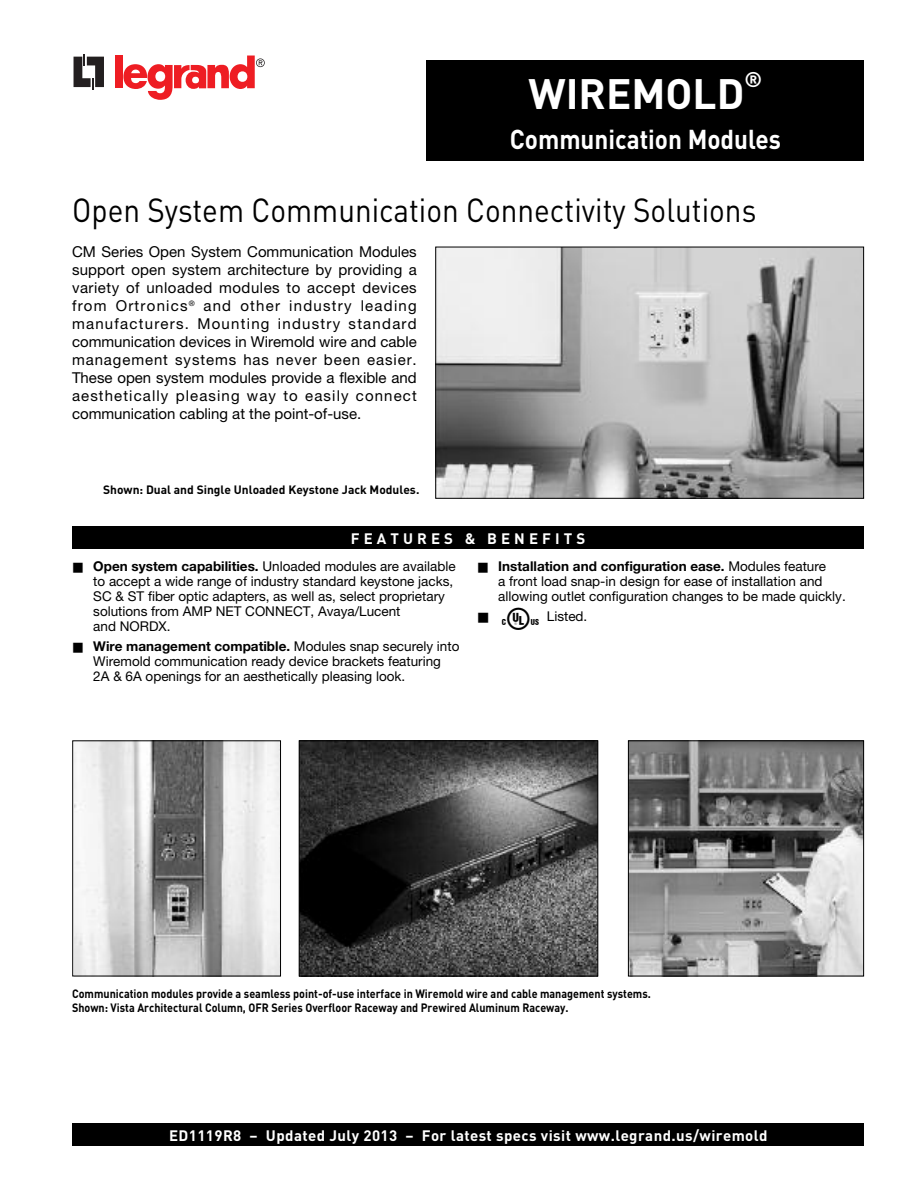
<style>
.page{position:relative;width:918px;height:1188px;background:#fff}
.page>*{position:absolute;margin:0;border:0;box-sizing:border-box;transform-origin:0 0}
.t1{font:700 42px "DIN Pro";color:#fff}
.t2{font:33px "DIN Pro";color:#000;scale:.9 1}
.t3{font:700 27px "DIN Pro";color:#fff;scale:.9 1}
.t4{font:700 21px "DIN Pro";color:#fff}
.t5{font:15px/18px "Helvetica Neue";color:#000;text-align:justify}
.t6{font:700 15px "DIN Pro";letter-spacing:.025em;color:#fff}
.t7{font:700 15px "DIN Pro";letter-spacing:.27em;color:#fff}
.t8{font:13.5px/15px "Helvetica Neue";color:#000}
.t9{font:13.5px "Zapf Dingbats";color:#000}
.t10{font:700 12px/13.5px "DIN Pro";color:#000;scale:.9 1}
.t11{font:700 12px "DIN Pro";color:#000}
.t12{font:10.5px "Wiremold";color:#000}
.s1{font-weight:700}
</style>
<div class="page">
<img style="left:437px;top:249px;width:425px;height:248px">
<div style="left:435px;top:247px;width:429px;height:252px;border:1px solid #000"></div>
<div style="left:72px;top:526px;width:792px;height:23px;background:#000"></div>
<div style="left:72px;top:1123px;width:792px;height:23px;background:#000"></div>
<div style="left:427px;top:60px;width:437px;height:100px;background:#000"></div>
<img style="left:74px;top:742px;width:205px;height:232px">
<div style="left:72px;top:740px;width:209px;height:236px;border:1px solid #000"></div>
<img style="left:301px;top:742px;width:295px;height:232px">
<div style="left:299px;top:740px;width:299px;height:236px;border:1px solid #000"></div>
<img style="left:630px;top:742px;width:232px;height:232px">
<div style="left:628px;top:740px;width:236px;height:236px;border:1px solid #000"></div>
<div style="left:115px;top:56px;width:8px;height:32px;background:#ee1d23"></div>
<svg style="left:123px;top:56px;width:142px;height:44px"></svg>
<svg style="left:74px;top:54px;width:30px;height:35px"></svg>
<h1 class="t1" style="left:529px;top:79px;width:217px">WIREMOLD</h1>
<h3 class="t4" style="left:744px;top:72px;width:19px">®</h3>
<h3 class="t3" style="left:510px;top:129px;width:303px">Communication Modules</h3>
<h2 class="t2" style="left:72px;top:198px;width:762px">Open System Communication Connectivity Solutions</h2>
<p class="t5" style="left:72px;top:244px;width:346px">CM Series Open System Communication Modules support open system architecture by providing a variety of unloaded modules to accept devices from Ortronics<sup>®</sup> and other industry leading manufacturers. Mounting industry standard communication devices in Wiremold wire and cable management systems has never been easier.<br>These open system modules provide a flexible and aesthetically pleasing way to easily connect communication cabling at the point-of-use.</p>
<p class="t11" style="left:103px;top:486px;width:318px">Shown: Dual and Single Unloaded Keystone Jack Modules.</p>
<p class="t7" style="left:351px;top:533px;width:236px">FEATURES &amp; BENEFITS</p>
<p class="t8" style="left:93px;top:560px;width:364px;text-indent:-20px">■ <span class="s1">Open system capabilities.</span> Unloaded modules are available to accept a wide range of industry standard keystone jacks, SC &amp; ST fiber optic adapters, as well as, select proprietary solutions from AMP NET CONNECT, Avaya/Lucent<br>and NORDX.</p>
<p class="t8" style="left:93px;top:640px;width:368px;text-indent:-20px">■ <span class="s1">Wire management compatible.</span> Modules snap securely into<br>Wiremold communication ready device brackets featuring<br>2A &amp; 6A openings for an aesthetically pleasing look.</p>
<p class="t8" style="left:498px;top:560px;width:349px;text-indent:-20px">■ <span class="s1">Installation and configuration ease.</span> Modules feature<br>a front load snap-in design for ease of installation and allowing outlet configuration changes to be made quickly.</p>
<p class="t9" style="left:478px;top:610px;width:12px">■</p>
<p class="t12" style="left:502px;top:620px;width:43px">j</p>
<p class="t8" style="left:547px;top:610px;width:42px">Listed.</p>
<p class="t10" style="left:72px;top:988px;width:645px">Communication modules provide a seamless point-of-use interface in Wiremold wire and cable management systems.<br>Shown: Vista Architectural Column, OFR Series Overfloor Raceway and Prewired Aluminum Raceway.</p>
<p class="t6" style="left:169px;top:1130px;width:600px">ED1119R8 – Updated July 2013 – For latest specs visit www.legrand.us/wiremold</p>
</div>
